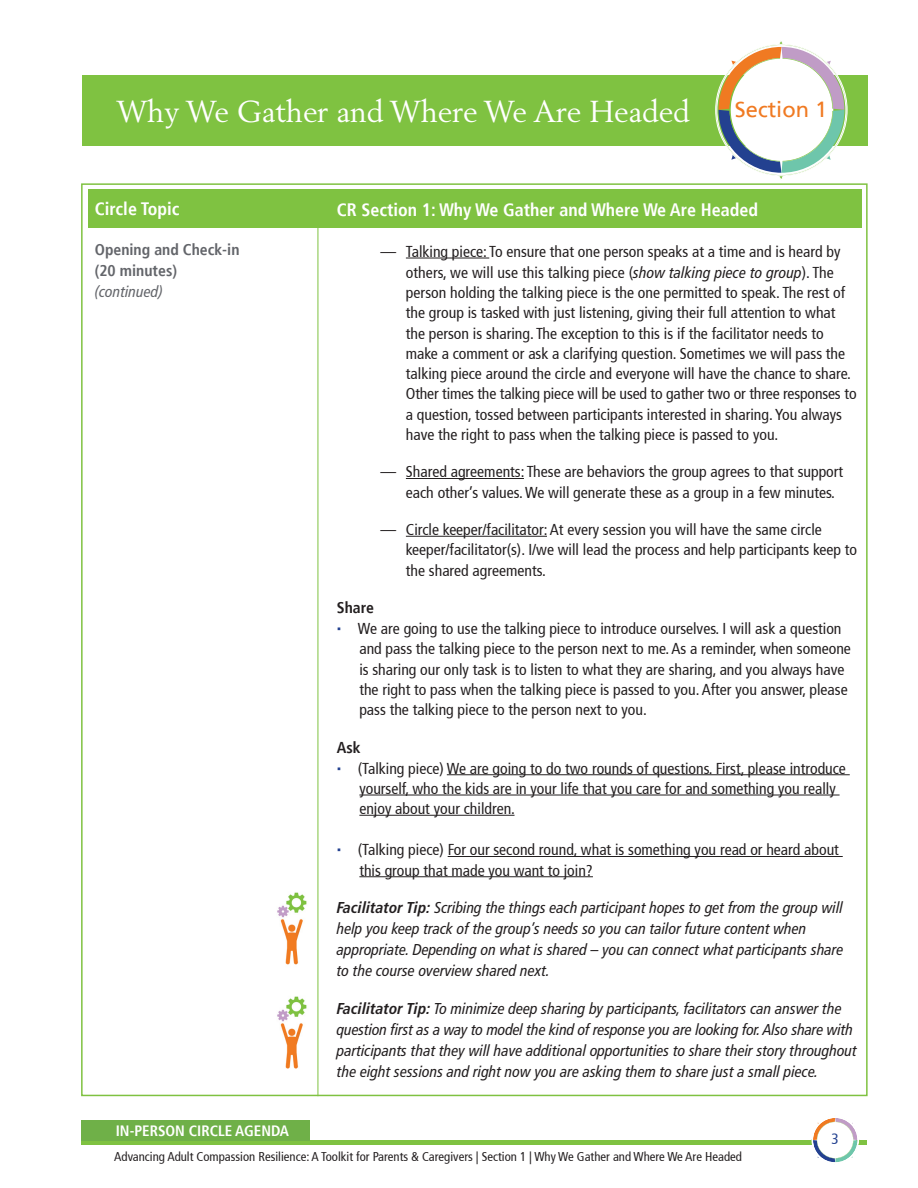
<style>
.page{position:relative;width:918px;height:1188px;background:#fff}
.page>*{position:absolute;margin:0;border:0;box-sizing:border-box;transform-origin:0 0}
.t1{font:30px "Berling";letter-spacing:-.005em;color:#fff}
.t2{font:21.9px "Frutiger";color:#f07a22}
.t3{font:700 condensed 18px "Frutiger";color:#fff}
.t4{font:condensed 15.75px/20.2px "Frutiger";color:#231f20}
.t5{font:italic condensed 15.75px/21px "Frutiger LT Pro";color:#231f20}
.t6{font:700 condensed 15.75px "Frutiger";color:#63656a}
.t7{font:italic condensed 15.75px "Frutiger LT Pro";color:#63656a}
.t8{font:700 condensed 15.75px "Frutiger";color:#231f20}
.t9{font:700 condensed 15px "Frutiger";color:#fff}
.t10{font:condensed 15px "Frutiger";color:#234190}
.t11{font:condensed 12.75px "Frutiger";color:#231f20}
.s1{font-family:"Frutiger LT Pro";font-style:italic}
.s2{font-family:"Maurea Jci Lf ML";font-weight:500;font-stretch:normal;color:#234190}
.s3{font-weight:700}
</style>
<div class="page">
<img style="left:277px;top:996px;width:30px;height:73px">
<div style="left:82px;top:75px;width:786px;height:71px;background:#7fc241"></div>
<svg style="left:715px;top:41px;width:133px;height:138px"></svg>
<hr style="left:318px;top:201px;width:1px;height:895px;background:#7fc241">
<div style="left:88px;top:189px;width:774px;height:39px;background:#7fc241"></div>
<hr style="left:406px;top:258px;width:83px;height:1px;background:#231f20">
<hr style="left:406px;top:478px;width:118px;height:1px;background:#231f20">
<hr style="left:406px;top:536px;width:141px;height:1px;background:#231f20">
<hr style="left:447px;top:774px;width:403px;height:1px;background:#231f20">
<hr style="left:359px;top:795px;width:481px;height:1px;background:#231f20">
<hr style="left:359px;top:815px;width:156px;height:1px;background:#231f20">
<hr style="left:448px;top:856px;width:395px;height:1px;background:#231f20">
<hr style="left:359px;top:876px;width:234px;height:1px;background:#231f20">
<img style="left:277px;top:892px;width:30px;height:73px">
<hr style="left:82px;top:1140px;width:785px;height:4px;background:#7fc241">
<svg style="left:810px;top:1118px;width:50px;height:44px"></svg>
<div style="left:81px;top:1120px;width:229px;height:20px;background:#6fb048"></div>
<p class="t1" style="left:116px;top:93px;width:575px">Why We Gather and Where We Are Headed</p>
<p class="t2" style="left:735px;top:99px;width:94px">Section 1</p>
<p class="t3" style="left:95px;top:201px;width:86px">Circle Topic</p>
<p class="t3" style="left:337px;top:201px;width:423px">CR Section 1: Why We Gather and Where We Are Headed</p>
<p class="t4" style="left:406px;top:242px;width:452px;text-indent:-26px">— Talking piece: To ensure that one person speaks at a time and is heard by others, we will use this talking piece (<span class="s1">show talking piece to group</span>). The person holding the talking piece is the one permitted to speak. The rest of the group is tasked with just listening, giving their full attention to what the person is sharing. The exception to this is if the facilitator needs to make a comment or ask a clarifying question. Sometimes we will pass the talking piece around the circle and everyone will have the chance to share.<br>Other times the talking piece will be used to gather two or three responses to a question, tossed between participants interested in sharing. You always have the right to pass when the talking piece is passed to you.</p>
<p class="t4" style="left:406px;top:463px;width:439px;text-indent:-26px">— Shared agreements: These are behaviors the group agrees to that support each other’s values. We will generate these as a group in a few minutes.</p>
<p class="t4" style="left:406px;top:521px;width:453px;text-indent:-26px">— Circle keeper/facilitator: At every session you will have the same circle keeper/facilitator(s). I/we will lead the process and help participants keep to the shared agreements.</p>
<p class="t8" style="left:337px;top:601px;width:39px">Share</p>
<p class="t4" style="left:359px;top:620px;width:493px;text-indent:-22px"><span class="s2">•</span> We are going to use the talking piece to introduce ourselves. I will ask a question and pass the talking piece to the person next to me. As a reminder, when someone is sharing our only task is to listen to what they are sharing, and you always have the right to pass when the talking piece is passed to you. After you answer, please pass the talking piece to the person next to you.</p>
<p class="t8" style="left:337px;top:740px;width:25px">Ask</p>
<p class="t4" style="left:359px;top:759px;width:488px;text-indent:-22px"><span class="s2">•</span> (Talking piece) We are going to do two rounds of questions. First, please introduce yourself, who the kids are in your life that you care for and something you really enjoy about your children.</p>
<p class="t4" style="left:359px;top:841px;width:481px;text-indent:-22px"><span class="s2">•</span> (Talking piece) For our second round, what is something you read or heard about this group that made you want to join?</p>
<p class="t5" style="left:337px;top:897px;width:508px"><span class="s3">Facilitator Tip:</span> Scribing the things each participant hopes to get from the group will help you keep track of the group’s needs so you can tailor future content when</p>
<p class="t5" style="left:337px;top:939px;width:508px">appropriate. Depending on what is shared – you can connect what participants share to the course overview shared next.</p>
<p class="t5" style="left:337px;top:998px;width:521px"><span class="s3">Facilitator Tip:</span> To minimize deep sharing by participants, facilitators can answer the question first as a way to model the kind of response you are looking for. Also share with participants that they will have additional opportunities to share their story throughout the eight sessions and right now you are asking them to share just a small piece.</p>
<p class="t6" style="left:95px;top:243px;width:146px">Opening and Check-in</p>
<p class="t6" style="left:95px;top:263px;width:84px">(20 minutes)</p>
<p class="t7" style="left:95px;top:282px;width:69px">(continued)</p>
<p class="t9" style="left:116px;top:1124px;width:175px">IN-PERSON CIRCLE AGENDA</p>
<p class="t11" style="left:114px;top:1151px;width:629px">Advancing Adult Compassion Resilience: A Toolkit for Parents &amp; Caregivers | Section 1 | Why We Gather and Where We Are Headed</p>
<p class="t10" style="left:832px;top:1132px;width:9px">3</p>
</div>
